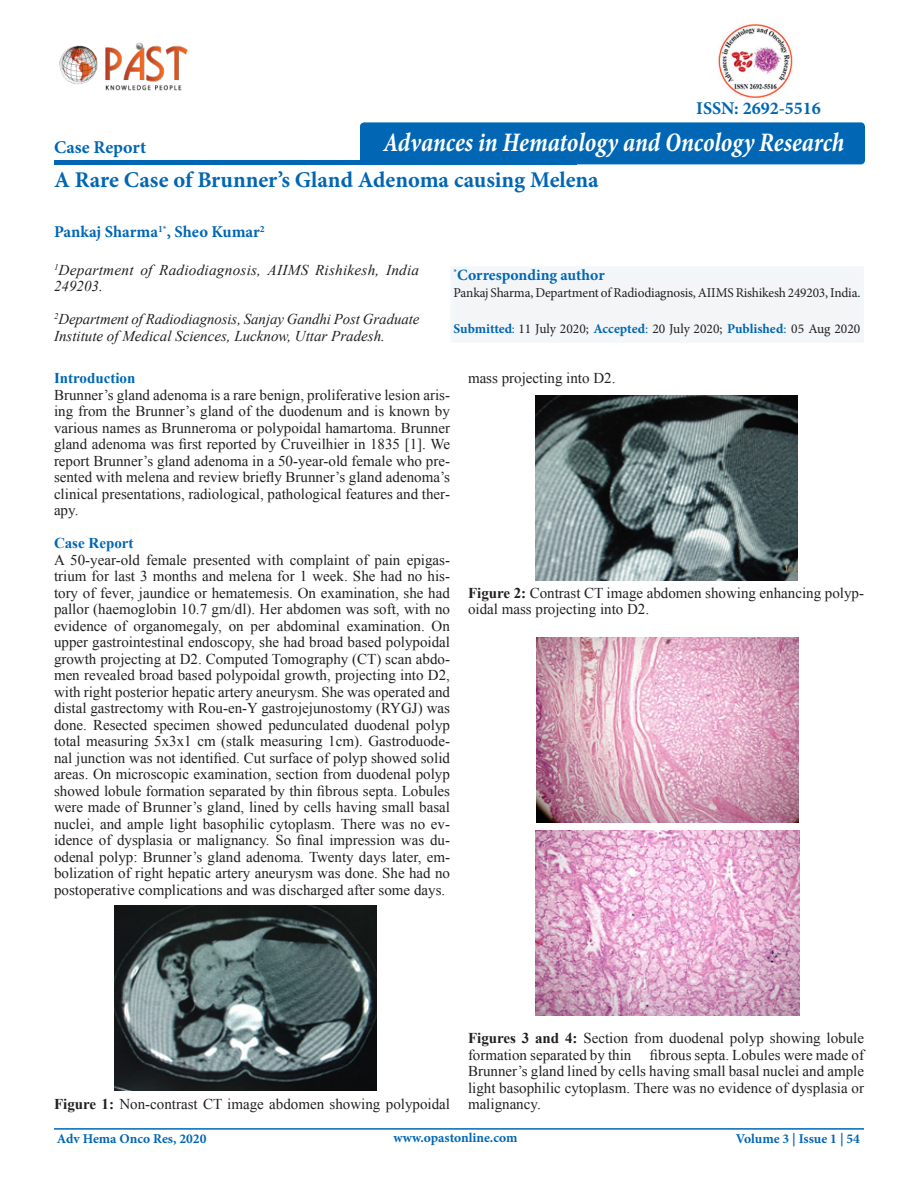
<style>
.page{position:relative;width:918px;height:1188px;background:#fff}
.page>*{position:absolute;margin:0;border:0;box-sizing:border-box;transform-origin:0 0}
.t1{font:italic 700 condensed 27px "Minion Pro";letter-spacing:-.005em;color:#fff;scale:.92 1}
.t2{font:700 22.5px "Minion Pro";color:#0166b3}
.t3{font:700 18px "Minion Pro";color:#0166b3}
.t4{font:700 16.5px "Minion Pro";color:#0166b3}
.t5{font:700 15.75px "Minion Pro";color:#0166b3}
.t6{font:15px/16.5px "Times New Roman";color:#231f20;text-align:justify}
.t7{font:italic 15px/16.5px "Times New Roman";color:#231f20}
.t8{font:700 15px "Times New Roman";color:#0166b3}
.t9{font:13.5px "Minion Pro";letter-spacing:-.015em;color:#231f20}
.t10{font:700 13.5px "Minion Pro";color:#0166b3}
.s1{font-weight:700;color:#0166b3}
.s2{color:#0166b3}
.s3{font-weight:700}
</style>
<div class="page">
<svg style="left:54px;top:160px;width:308px;height:4px"></svg>
<hr style="left:54px;top:1128px;width:810px;height:2px;background:#0166b3">
<div style="left:446px;top:260px;width:420px;height:84px;background:#f3f5f7"></div>
<div style="left:360px;top:122px;width:505px;height:42px;background:#0166b3;border-radius:4px"></div>
<img style="left:59px;top:42px;width:129px;height:49px">
<img style="left:115px;top:905px;width:262px;height:185px">
<img style="left:535px;top:396px;width:262px;height:184px">
<img style="left:537px;top:638px;width:261px;height:184px">
<img style="left:535px;top:831px;width:264px;height:185px">
<img style="left:718px;top:24px;width:75px;height:74px">
<p class="t3" style="left:54px;top:135px;width:94px">Case Report</p>
<p class="t3" style="left:696px;top:96px;width:126px">ISSN: 2692-5516</p>
<p class="t1" style="left:383px;top:124px;width:502px">Advances in Hematology and Oncology Research</p>
<p class="t2" style="left:54px;top:164px;width:546px">A Rare Case of Brunner’s Gland Adenoma causing Melena</p>
<p class="t4" style="left:54px;top:220px;width:212px">Pankaj Sharma<sup>1*</sup>, Sheo Kumar<sup>2</sup></p>
<p class="t7" style="left:54px;top:261px;width:367px"><sup>1</sup>Department of Radiodiagnosis, AIIMS Rishikesh, India<br>249203.</p>
<p class="t7" style="left:54px;top:310px;width:367px"><sup>2</sup>Department of Radiodiagnosis, Sanjay Gandhi Post Graduate<br>Institute of Medical Sciences, Lucknow, Uttar Pradesh.</p>
<p class="t5" style="left:454px;top:264px;width:153px"><sup>*</sup>Corresponding author</p>
<p class="t9" style="left:454px;top:284px;width:408px">Pankaj Sharma, Department of Radiodiagnosis, AIIMS Rishikesh 249203, India.</p>
<p class="t9" style="left:454px;top:320px;width:408px"><span class="s1">Submitted</span><span class="s2">:</span> 11 July 2020; <span class="s1">Accepted</span><span class="s2">:</span> 20 July 2020; <span class="s1">Published</span><span class="s2">:</span> 05 Aug 2020</p>
<p class="t8" style="left:54px;top:368px;width:83px">Introduction</p>
<p class="t6" style="left:54px;top:386px;width:398px">Brunner’s gland adenoma is a rare benign, proliferative lesion aris&shy;ing from the Brunner’s gland of the duodenum and is known by various names as Brunneroma or polypoidal hamartoma. Brunner gland adenoma was first reported by Cruveilhier in 1835 [1]. We report Brunner’s gland adenoma in a 50-year-old female who pre&shy;sented with melena and review briefly Brunner’s gland adenoma’s clinical presentations, radiological, pathological features and ther&shy;apy.</p>
<p class="t8" style="left:54px;top:533px;width:81px">Case Report</p>
<p class="t6" style="left:54px;top:551px;width:398px">A 50-year-old female presented with complaint of pain epigas&shy;trium for last 3 months and melena for 1 week. She had no his&shy;tory of fever, jaundice or hematemesis. On examination, she had pallor (haemoglobin 10.7 gm/dl). Her abdomen was soft, with no evidence of organomegaly, on per abdominal examination. On upper gastrointestinal endoscopy, she had broad based polypoidal growth projecting at D2. Computed Tomography (CT) scan abdo&shy;men revealed broad based polypoidal growth, projecting into D2, with right posterior hepatic artery aneurysm. She was operated and distal gastrectomy with Rou-en-Y gastrojejunostomy (RYGJ) was done. Resected specimen showed pedunculated duodenal polyp total measuring 5x3x1 cm (stalk measuring 1cm). Gastroduode&shy;nal junction was not identified. Cut surface of polyp showed solid areas. On microscopic examination, section from duodenal polyp showed lobule formation separated by thin fibrous septa. Lobules were made of Brunner’s gland, lined by cells having small basal nuclei, and ample light basophilic cytoplasm. There was no ev&shy;idence of dysplasia or malignancy. So final impression was du&shy;odenal polyp: Brunner’s gland adenoma. Twenty days later, em&shy;bolization of right hepatic artery aneurysm was done. She had no postoperative complications and was discharged after some days.</p>
<p class="t6" style="left:468px;top:370px;width:149px">mass projecting into D2.</p>
<p class="t6" style="left:468px;top:584px;width:397px"><span class="s3">Figure 2:</span> Contrast CT image abdomen showing enhancing polyp&shy;oidal mass projecting into D2.</p>
<p class="t6" style="left:54px;top:1096px;width:398px"><span class="s3">Figure 1:</span> Non-contrast CT image abdomen showing polypoidal</p>
<p class="t6" style="left:468px;top:1030px;width:398px"><span class="s3">Figures 3 and 4:</span> Section from duodenal polyp showing lobule formation separated by thin fibrous septa. Lobules were made of Brunner’s gland lined by cells having small basal nuclei and ample light basophilic cytoplasm. There was no evidence of dysplasia or malignancy.</p>
<p class="t10" style="left:57px;top:1129px;width:151px">Adv Hema Onco Res, 2020</p>
<p class="t10" style="left:393px;top:1129px;width:126px">www.opastonline.com</p>
<p class="t10" style="left:736px;top:1130px;width:126px">Volume 3 | Issue 1 | 54</p>
</div>
